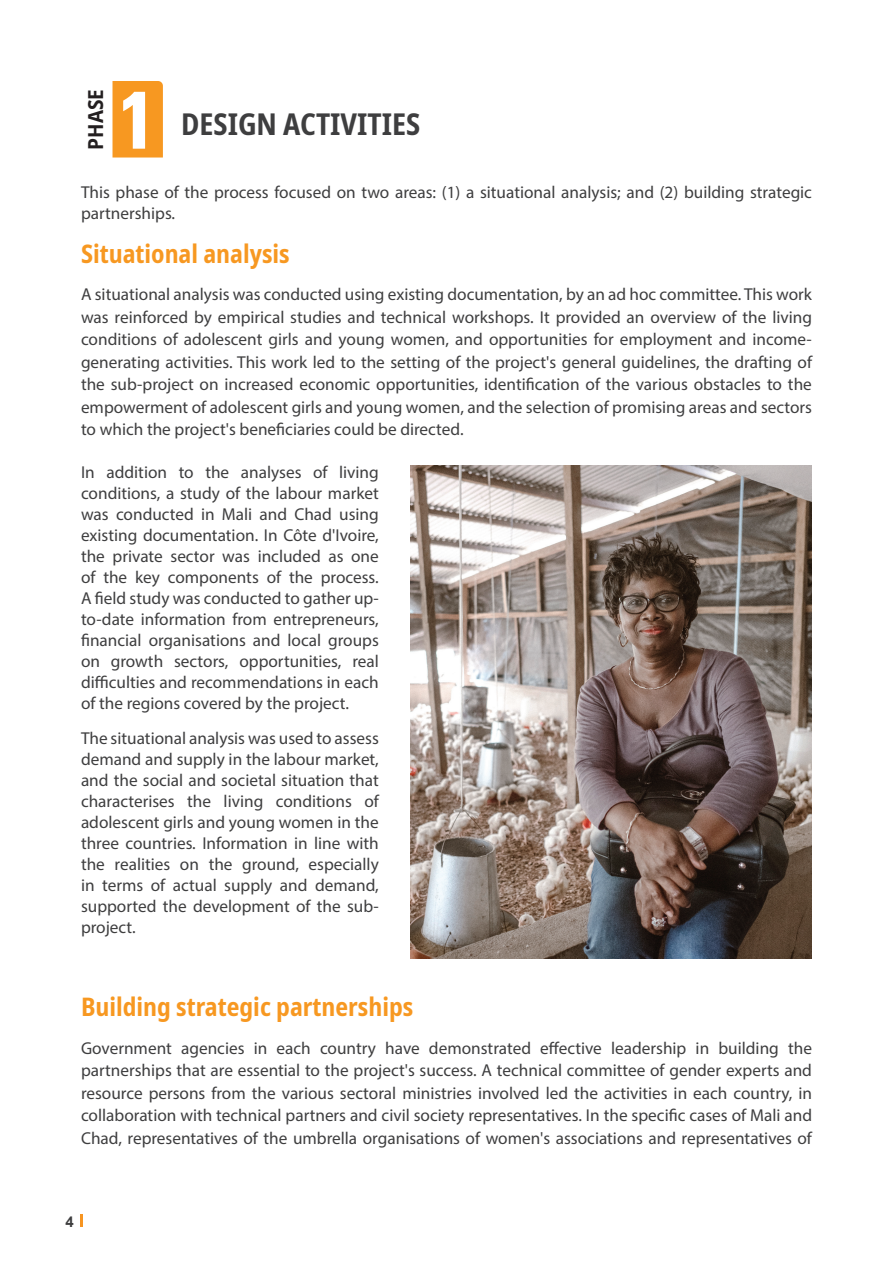
<style>
.page{position:relative;width:893px;height:1263px;background:#fff}
.page>*{position:absolute;margin:0;border:0;box-sizing:border-box;transform-origin:0 0}
.t1{font:700 condensed 81.45px "Univers";color:#fff}
.Bog_Line{font:700 condensed 30px "Noto Sans";color:#3e3e3f}
.Paragraph_Style_6{font:700 condensed 25.5px "Noto Sans";color:#f79821}
.t2{font:700 semi-condensed 20.7px "Noto Sans";color:#231f20}
.body-10{font:17.25px/21px "Myriad Pro";color:#3e3e3f;text-align:justify}
.t3{font:700 15px "Arial";color:#3e3e3f}
</style>
<div class="page">
<svg style="left:80px;top:1214px;width:2px;height:13px"></svg>
<div style="left:112px;top:81px;width:51px;height:77px;background:#f79821"></div>
<img style="left:411px;top:465px;width:401px;height:493px">
<p class="t2" style="left:81px;top:150px;width:62px;rotate:-90deg">PHASE</p>
<p class="t1" style="left:119px;top:70px;width:38px">1</p>
<p class="Bog_Line" style="left:181px;top:103px;width:241px">DESIGN ACTIVITIES</p>
<p class="body-10" style="left:81px;top:181px;width:732px">This phase of the process focused on two areas: (1) a situational analysis; and (2) building strategic partnerships.</p>
<p class="Paragraph_Style_6" style="left:81px;top:235px;width:210px">Situational analysis</p>
<p class="body-10" style="left:81px;top:283px;width:733px;line-height:22.5px">A situational analysis was conducted using existing documentation, by an ad hoc committee. This work was reinforced by empirical studies and technical workshops. It provided an overview of the living conditions of adolescent girls and young women, and opportunities for employment and income&shy;generating activities. This work led to the setting of the project's general guidelines, the drafting of the sub-project on increased economic opportunities, identification of the various obstacles to the empowerment of adolescent girls and young women, and the selection of promising areas and sectors to which the project's beneficiaries could be directed.</p>
<p class="body-10" style="left:81px;top:462px;width:299px">In addition to the analyses of living conditions, a study of the labour market was conducted in Mali and Chad using existing documentation. In Côte d'Ivoire, the private sector was included as one of the key components of the process.<br>A field study was conducted to gather up&shy;to-date information from entrepreneurs, financial organisations and local groups on growth sectors, opportunities, real difficulties and recommendations in each of the regions covered by the project.</p>
<p class="body-10" style="left:81px;top:727px;width:299px">The situational analysis was used to assess demand and supply in the labour market, and the social and societal situation that characterises the living conditions of adolescent girls and young women in the three countries. Information in line with the realities on the ground, especially in terms of actual supply and demand, supported the development of the sub&shy;project.</p>
<p class="Paragraph_Style_6" style="left:81px;top:988px;width:334px">Building strategic partnerships</p>
<p class="body-10" style="left:81px;top:1036px;width:733px;line-height:22.5px">Government agencies in each country have demonstrated effective leadership in building the partnerships that are essential to the project's success. A technical committee of gender experts and resource persons from the various sectoral ministries involved led the activities in each country, in collaboration with technical partners and civil society representatives. In the specific cases of Mali and Chad, representatives of the umbrella organisations of women's associations and representatives of</p>
<p class="t3" style="left:66px;top:1211px;width:10px">4</p>
</div>
